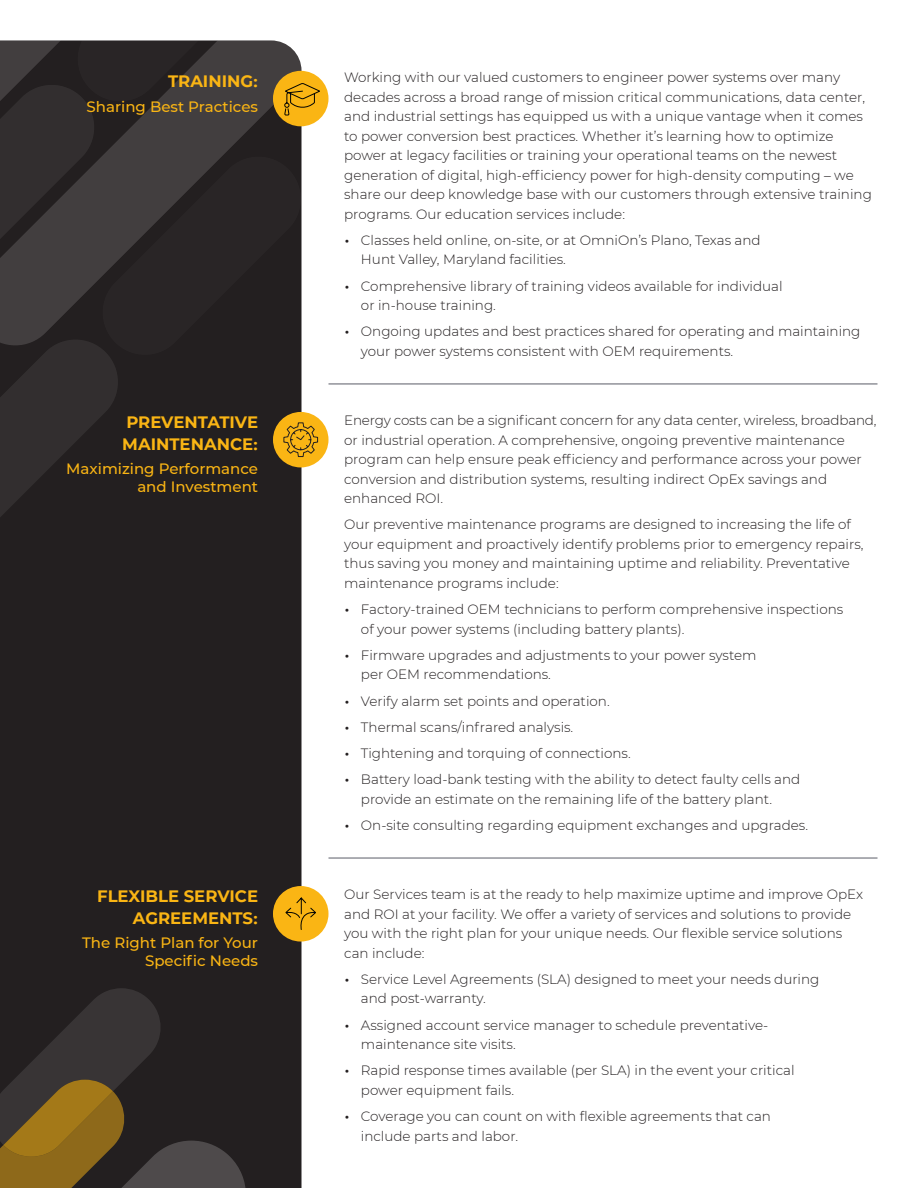
<style>
.page{position:relative;width:918px;height:1188px;background:#fff}
.page>*{position:absolute;margin:0;border:0;box-sizing:border-box;transform-origin:0 0}
.t1{font:700 16.5px/21.6px "Montserrat";color:#fab514;text-align:right}
.t2{font:500 15px/18px "Montserrat";color:#fab514;text-align:right}
.t3{font:300 13.5px/19.5px "Montserrat";color:#231f20}
.s1{font-family:"AB Bvoice";font-size:18px}
.s2{font-weight:600}
</style>
<div class="page">
<div style="left:0;top:539px;width:301px;height:649px;background:#231f20"></div>
<hr style="left:328px;top:858px;width:550px;height:1px;background:#5a5c67">
<hr style="left:328px;top:384px;width:550px;height:1px;background:#5a5c67">
<div style="left:273px;top:886px;width:55px;height:56px;background:#fab514;border-radius:50%"></div>
<svg style="left:285px;top:897px;width:31px;height:33px"></svg>
<div style="left:273px;top:412px;width:56px;height:55px;background:#fab514;border-radius:50%"></div>
<div style="left:273px;top:71px;width:56px;height:55px;background:#fab514;border-radius:50%"></div>
<svg style="left:0;top:40px;width:321px;height:499px;background:#3d3734"></svg>
<svg style="left:0;top:988px;width:247px;height:200px;background:#403626"></svg>
<p class="t1" style="left:168px;top:69px;width:92px">TRAINING<span class="s1">:</span></p>
<p class="t2" style="left:87px;top:97px;width:173px">Sharing Best Practices</p>
<p class="t3" style="left:344px;top:67px;width:529px">Working with our valued customers to engineer power systems over many decades across a broad range of mission critical communications, data center, and industrial settings has equipped us with a unique vantage when it comes to power conversion best practices. Whether it’s learning how to optimize power at legacy facilities or training your operational teams on the newest generation of digital, high-efficiency power for high-density computing – we share our deep knowledge base with our customers through extensive training programs. Our education services include:</p>
<p class="t3" style="left:361px;top:230px;width:401px;text-indent:-16px"><span class="s2">•</span> Classes held online, on-site, or at OmniOn’s Plano, Texas and<br>Hunt Valley, Maryland facilities.</p>
<p class="t3" style="left:361px;top:276px;width:423px;text-indent:-16px"><span class="s2">•</span> Comprehensive library of training videos available for individual or in-house training.</p>
<p class="t3" style="left:361px;top:321px;width:501px;text-indent:-16px"><span class="s2">•</span> Ongoing updates and best practices shared for operating and maintaining your power systems consistent with OEM requirements.</p>
<p class="t1" style="left:122px;top:410px;width:137px;text-align:left">PREVENTATIVE<br>MAINTENANCE<span class="s1">:</span></p>
<p class="t2" style="left:66px;top:459px;width:193px">Maximizing Performance and Investment</p>
<p class="t3" style="left:344px;top:410px;width:534px">Energy costs can be a significant concern for any data center, wireless, broadband, or industrial operation. A comprehensive, ongoing preventive maintenance program can help ensure peak efficiency and performance across your power conversion and distribution systems, resulting indirect OpEx savings and enhanced ROI.</p>
<p class="t3" style="left:344px;top:514px;width:521px">Our preventive maintenance programs are designed to increasing the life of your equipment and proactively identify problems prior to emergency repairs, thus saving you money and maintaining uptime and reliability. Preventative maintenance programs include:</p>
<p class="t3" style="left:361px;top:599px;width:484px;text-indent:-16px"><span class="s2">•</span> Factory-trained OEM technicians to perform comprehensive inspections of your power systems (including battery plants).</p>
<p class="t3" style="left:361px;top:645px;width:397px;text-indent:-16px"><span class="s2">•</span> Firmware upgrades and adjustments to your power system per OEM recommendations.</p>
<p class="t3" style="left:345px;top:691px;width:266px"><span class="s2">•</span> Verify alarm set points and operation.</p>
<p class="t3" style="left:345px;top:717px;width:230px"><span class="s2">•</span> Thermal scans/infrared analysis.</p>
<p class="t3" style="left:345px;top:743px;width:287px"><span class="s2">•</span> Tightening and torquing of connections.</p>
<p class="t3" style="left:361px;top:769px;width:441px;text-indent:-16px"><span class="s2">•</span> Battery load-bank testing with the ability to detect faulty cells and provide an estimate on the remaining life of the battery plant.</p>
<p class="t3" style="left:345px;top:815px;width:465px"><span class="s2">•</span> On-site consulting regarding equipment exchanges and upgrades.</p>
<p class="t1" style="left:97px;top:885px;width:162px">FLEXIBLE SERVICE<br>AGREEMENTS<span class="s1">:</span></p>
<p class="t2" style="left:82px;top:933px;width:177px">The Right Plan for Your<br>Specific Needs</p>
<p class="t3" style="left:344px;top:884px;width:520px">Our Services team is at the ready to help maximize uptime and improve OpEx and ROI at your facility. We offer a variety of services and solutions to provide you with the right plan for your unique needs. Our flexible service solutions can include:</p>
<p class="t3" style="left:361px;top:969px;width:460px;text-indent:-16px"><span class="s2">•</span> Service Level Agreements (SLA) designed to meet your needs during and post-warranty.</p>
<p class="t3" style="left:361px;top:1015px;width:409px;text-indent:-16px"><span class="s2">•</span> Assigned account service manager to schedule preventative&shy;maintenance site visits.</p>
<p class="t3" style="left:361px;top:1060px;width:435px;text-indent:-16px"><span class="s2">•</span> Rapid response times available (per SLA) in the event your critical power equipment fails.</p>
<p class="t3" style="left:361px;top:1106px;width:412px;text-indent:-16px"><span class="s2">•</span> Coverage you can count on with flexible agreements that can include parts and labor.</p>
</div>
